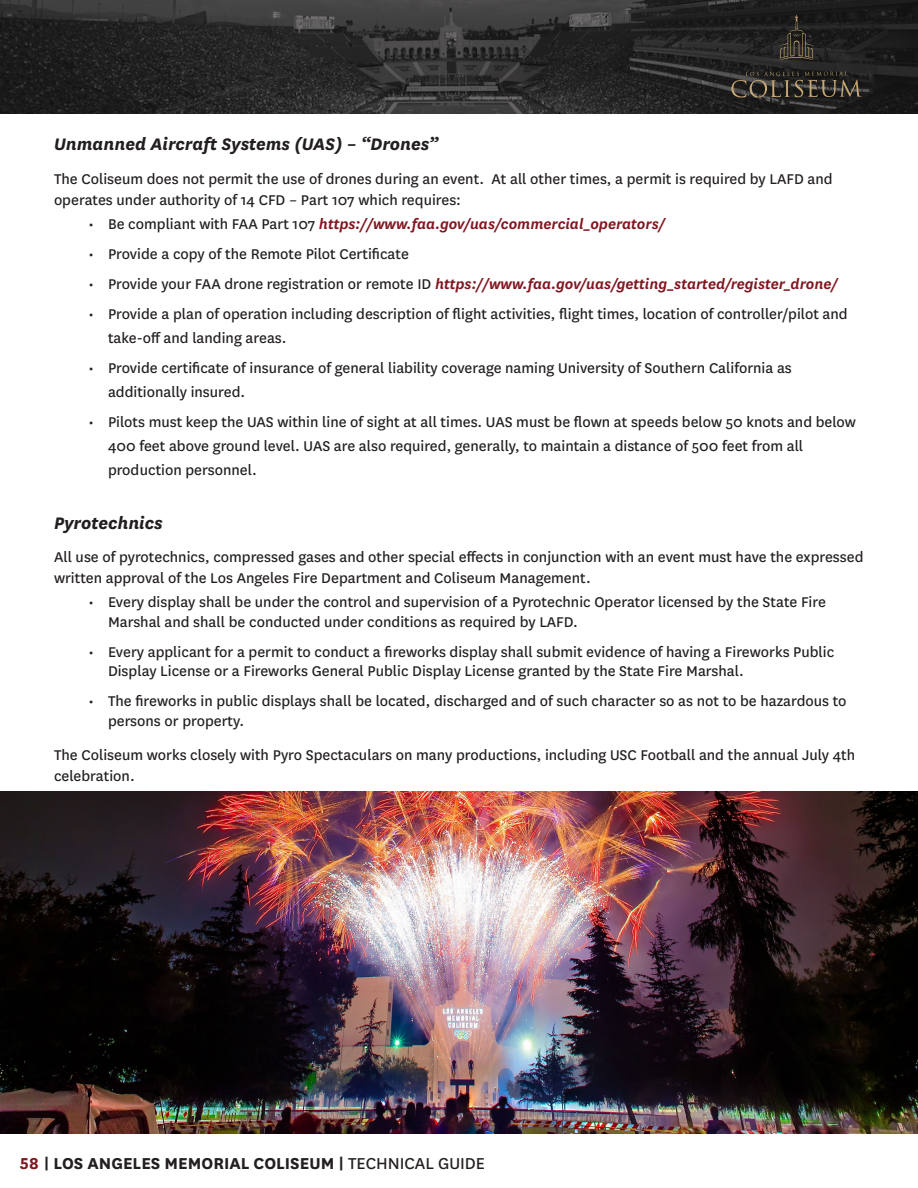
<style>
.page{position:relative;width:918px;height:1188px;background:#fff}
.page>*{position:absolute;margin:0;border:0;box-sizing:border-box;transform-origin:0 0}
.Sub_Subheader{font:italic 700 19.5px "National";color:#231f20}
.t1{font:700 18.45px "National";color:#231f20}
.Body_Copy{font:16.5px/24px "National";color:#231f20}
.t2{font:italic 600 16.5px "National";color:#811620}
.s1{font-weight:400;font-style:normal;color:#231f20}
.s2{color:#811620}
.s3{font-weight:400}
</style>
<div class="page">
<svg style="left:0;top:0;width:917px;height:114px"></svg>
<hr style="left:917px;top:0;width:1px;height:114px;background:#231f20">
<svg style="left:731px;top:72px;width:131px;height:26px"></svg>
<svg style="left:779px;top:14px;width:36px;height:47px"></svg>
<img style="left:0;top:792px;width:918px;height:342px">
<p class="Sub_Subheader" style="left:54px;top:130px;width:386px">Unmanned Aircraft Systems (UAS) – “Drones”</p>
<p class="Body_Copy" style="left:54px;top:167px;width:780px;line-height:21px">The Coliseum does not permit the use of drones during an event. At all other times, a permit is required by LAFD and operates under authority of 14 CFD – Part 107 which requires:</p>
<p class="t2" style="left:88px;top:212px;width:578px"><span class="s1">• Be compliant with FAA Part 107</span> https://www.faa.gov/uas/commercial_operators/</p>
<p class="Body_Copy" style="left:88px;top:241px;width:322px">• Provide a copy of the Remote Pilot Certificate</p>
<p class="t2" style="left:88px;top:272px;width:751px"><span class="s1">• Provide your FAA drone registration or remote ID</span> https://www.faa.gov/uas/getting_started/register_drone/</p>
<p class="Body_Copy" style="left:108px;top:301px;width:741px;text-indent:-20px">• Provide a plan of operation including description of flight activities, flight times, location of controller/pilot and take-off and landing areas.</p>
<p class="Body_Copy" style="left:108px;top:355px;width:685px;text-indent:-20px">• Provide certificate of insurance of general liability coverage naming University of Southern California as additionally insured.</p>
<p class="Body_Copy" style="left:108px;top:409px;width:750px;text-indent:-20px">• Pilots must keep the UAS within line of sight at all times. UAS must be flown at speeds below 50 knots and below<br>400 feet above ground level. UAS are also required, generally, to maintain a distance of 500 feet from all production personnel.</p>
<p class="Sub_Subheader" style="left:54px;top:509px;width:110px">Pyrotechnics</p>
<p class="Body_Copy" style="left:54px;top:546px;width:811px;line-height:21px">All use of pyrotechnics, compressed gases and other special effects in conjunction with an event must have the expressed written approval of the Los Angeles Fire Department and Coliseum Management.</p>
<p class="Body_Copy" style="left:108px;top:592px;width:719px;line-height:19.5px;text-indent:-20px">• Every display shall be under the control and supervision of a Pyrotechnic Operator licensed by the State Fire<br>Marshal and shall be conducted under conditions as required by LAFD.</p>
<p class="Body_Copy" style="left:108px;top:641px;width:728px;line-height:19.5px;text-indent:-20px">• Every applicant for a permit to conduct a fireworks display shall submit evidence of having a Fireworks Public<br>Display License or a Fireworks General Public Display License granted by the State Fire Marshal.</p>
<p class="Body_Copy" style="left:108px;top:691px;width:740px;line-height:19.5px;text-indent:-20px">• The fireworks in public displays shall be located, discharged and of such character so as not to be hazardous to persons or property.</p>
<p class="Body_Copy" style="left:54px;top:743px;width:803px;line-height:21px">The Coliseum works closely with Pyro Spectaculars on many productions, including USC Football and the annual July 4th celebration.</p>
<p class="t1" style="left:20px;top:1150px;width:467px"><span class="s2">58</span> | LOS ANGELES MEMORIAL COLISEUM | <span class="s3">TECHNICAL GUIDE</span></p>
</div>
